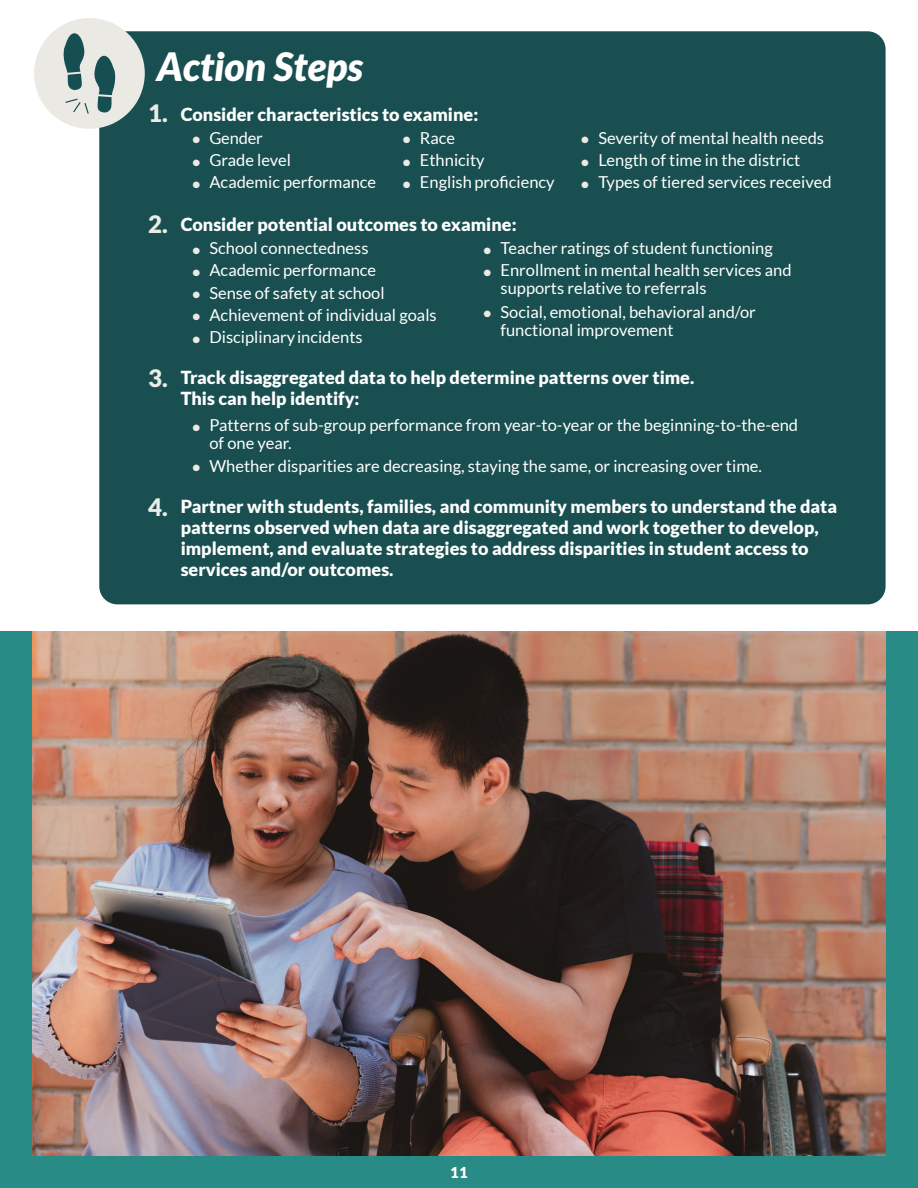
<style>
.page{position:relative;width:918px;height:1188px;background:#fff}
.page>*{position:absolute;margin:0;border:0;box-sizing:border-box;transform-origin:0 0}
.t1{font:italic 900 39px "Lato";color:#fff}
.t2{font:900 24px "Lato";color:#eaece6}
.t3{font:900 18px/21px "Lato";color:#fff}
.t4{font:16.5px/18px "Lato";color:#fff}
.t5{font:900 15px "Lato";color:#fff}
.t6{font:900 13.5px "Lato";color:#eae9e4}
</style>
<div class="page">
<div style="left:0;top:629px;width:918px;height:559px;background:#288b85"></div>
<div style="left:99px;top:31px;width:787px;height:573px;background:#194f50;border-radius:18px"></div>
<div style="left:34px;top:18px;width:111px;height:111px;background:#eae9e4;border-radius:50%"></div>
<svg style="left:63px;top:33px;width:53px;height:81px"></svg>
<img style="left:32px;top:631px;width:853px;height:525px">
<div style="left:0;top:623px;width:918px;height:8px;background:#fff"></div>
<p class="t1" style="left:157px;top:44px;width:207px">Action Steps</p>
<p class="t2" style="left:148px;top:99px;width:21px">1.</p>
<p class="t3" style="left:181px;top:103px;width:299px">Consider characteristics to examine:</p>
<p class="t6" style="left:192px;top:131px;width:9px">•</p>
<p class="t4" style="left:209px;top:128px;width:55px">Gender</p>
<p class="t6" style="left:192px;top:154px;width:9px">•</p>
<p class="t4" style="left:209px;top:151px;width:83px">Grade level</p>
<p class="t6" style="left:403px;top:131px;width:9px">•</p>
<p class="t4" style="left:420px;top:128px;width:37px">Race</p>
<p class="t6" style="left:581px;top:131px;width:9px">•</p>
<p class="t4" style="left:598px;top:128px;width:227px">Severity of mental health needs</p>
<p class="t6" style="left:581px;top:154px;width:9px">•</p>
<p class="t4" style="left:598px;top:151px;width:203px">Length of time in the district</p>
<p class="t6" style="left:581px;top:176px;width:9px">•</p>
<p class="t4" style="left:598px;top:173px;width:235px">Types of tiered services received</p>
<p class="t6" style="left:403px;top:154px;width:9px">•</p>
<p class="t4" style="left:420px;top:151px;width:66px">Ethnicity</p>
<p class="t6" style="left:403px;top:176px;width:9px">•</p>
<p class="t4" style="left:420px;top:173px;width:136px">English proficiency</p>
<p class="t6" style="left:192px;top:176px;width:9px">•</p>
<p class="t4" style="left:209px;top:173px;width:168px">Academic performance</p>
<p class="t2" style="left:148px;top:210px;width:21px">2.</p>
<p class="t3" style="left:181px;top:214px;width:337px">Consider potential outcomes to examine:</p>
<p class="t6" style="left:192px;top:242px;width:9px">•</p>
<p class="t4" style="left:209px;top:239px;width:161px">School connectedness</p>
<p class="t6" style="left:483px;top:242px;width:9px">•</p>
<p class="t4" style="left:501px;top:239px;width:274px">Teacher ratings of student functioning</p>
<p class="t2" style="left:148px;top:364px;width:21px">3.</p>
<p class="t2" style="left:148px;top:493px;width:21px">4.</p>
<p class="t6" style="left:192px;top:264px;width:9px">•</p>
<p class="t4" style="left:209px;top:261px;width:168px">Academic performance</p>
<p class="t6" style="left:192px;top:286px;width:9px">•</p>
<p class="t4" style="left:209px;top:283px;width:177px">Sense of safety at school</p>
<p class="t6" style="left:192px;top:308px;width:9px">•</p>
<p class="t4" style="left:209px;top:306px;width:229px">Achievement of individual goals</p>
<p class="t6" style="left:192px;top:331px;width:9px">•</p>
<p class="t4" style="left:209px;top:328px;width:155px">Disciplinary incidents</p>
<p class="t6" style="left:483px;top:264px;width:9px">•</p>
<p class="t6" style="left:483px;top:305px;width:9px">•</p>
<p class="t4" style="left:501px;top:261px;width:293px">Enrollment in mental health services and supports relative to referrals</p>
<p class="t4" style="left:501px;top:303px;width:257px">Social, emotional, behavioral and/or functional improvement</p>
<p class="t3" style="left:181px;top:367px;width:515px">Track disaggregated data to help determine patterns over time.<br>This can help identify:</p>
<p class="t4" style="left:209px;top:416px;width:590px">Patterns of sub-group performance from year-to-year or the beginning-to-the-end of one year.</p>
<p class="t6" style="left:192px;top:419px;width:9px">•</p>
<p class="t6" style="left:192px;top:459px;width:9px">•</p>
<p class="t4" style="left:209px;top:457px;width:554px">Whether disparities are decreasing, staying the same, or increasing over time.</p>
<p class="t3" style="left:181px;top:495px;width:658px">Partner with students, families, and community members to understand the data patterns observed when data are disaggregated and work together to develop, implement, and evaluate strategies to address disparities in student access to services and/or outcomes.</p>
<p class="t5" style="left:450px;top:1163px;width:19px">11</p>
</div>
